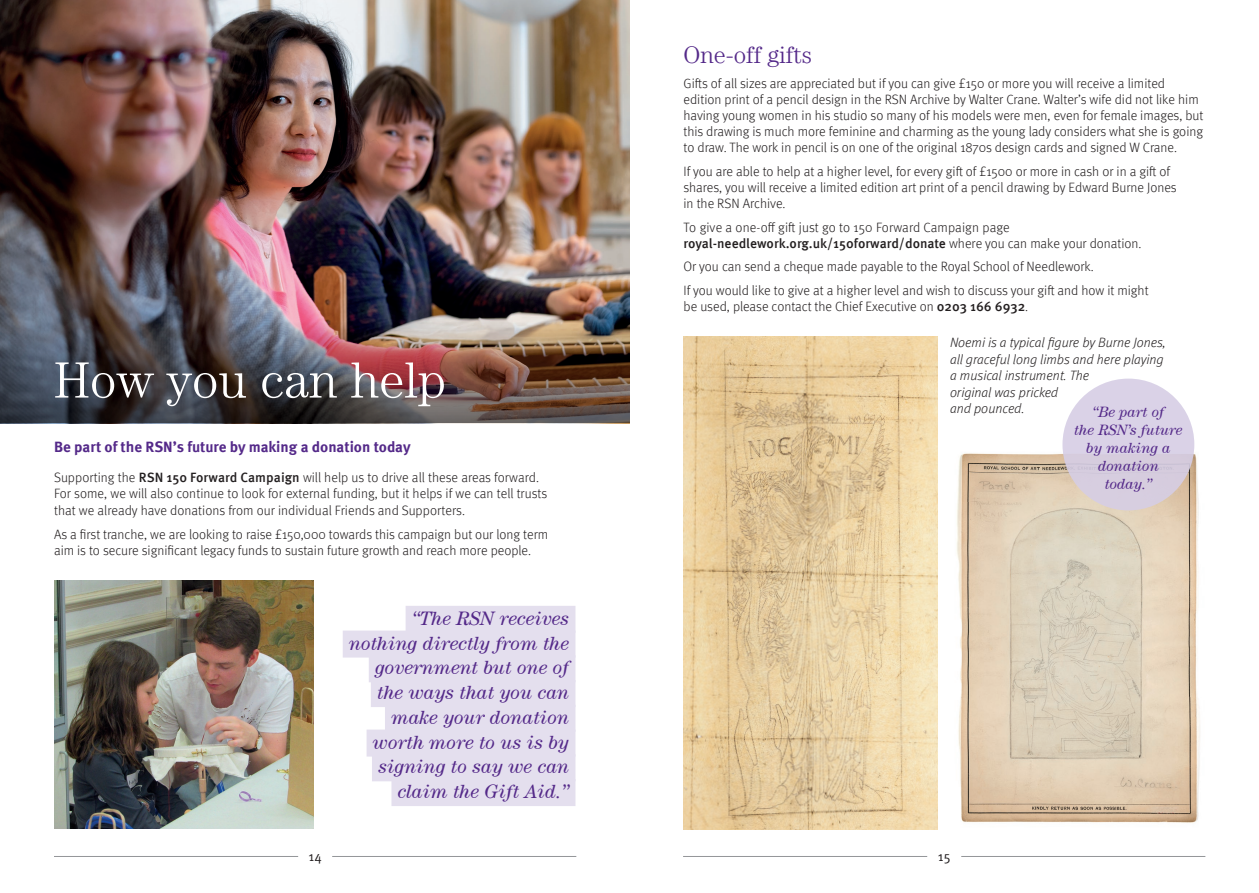
<style>
.page{position:relative;width:1259px;height:893px;background:#fff}
.page>*{position:absolute;margin:0;border:0;box-sizing:border-box;transform-origin:0 0}
.t1{font:300 51px "Century Std";color:#fff}
.t2{font:300 24px "Century Std";color:#542989}
.t3{font:italic 19.5px/24.8px "Century Std";color:#542989;text-align:right}
.t4{font:italic 15px/18px "Century Std";color:#542989;text-align:center}
.t5{font:700 15px "Meta Pro";color:#542989}
.t6{font:300 13.5px/16px "Meta Pro";color:#231f20}
.t7{font:italic 300 13.5px/16.5px "Meta Pro";color:#231f20}
.t8{font:13.5px "Meta Pro";color:#231f20}
.s1{font-weight:500}
</style>
<div class="page">
<img style="left:54px;top:580px;width:259px;height:249px">
<img style="left:0;top:0;width:629px;height:306px">
<img style="left:0;top:306px;width:629px;height:117px">
<div style="left:405px;top:606px;width:170px;height:27px;background:#e4dfee"></div>
<div style="left:343px;top:631px;width:232px;height:27px;background:#e4dfee"></div>
<div style="left:369px;top:655px;width:206px;height:27px;background:#e4dfee"></div>
<div style="left:371px;top:680px;width:204px;height:27px;background:#e4dfee"></div>
<div style="left:385px;top:705px;width:190px;height:27px;background:#e4dfee"></div>
<div style="left:366px;top:730px;width:209px;height:27px;background:#e4dfee"></div>
<div style="left:372px;top:754px;width:203px;height:27px;background:#e4dfee"></div>
<div style="left:391px;top:779px;width:184px;height:27px;background:#e4dfee"></div>
<img style="left:957px;top:446px;width:243px;height:377px">
<img style="left:683px;top:337px;width:254px;height:492px">
<div style="left:1062px;top:379px;width:132px;height:131px;background:#d6cee5;border-radius:50%"></div>
<hr style="left:54px;top:856px;width:244px;height:1px;background:#939598">
<hr style="left:683px;top:856px;width:244px;height:1px;background:#939598">
<hr style="left:332px;top:856px;width:244px;height:1px;background:#939598">
<hr style="left:961px;top:856px;width:244px;height:1px;background:#939598">
<h1 class="t1" style="left:54px;top:351px;width:393px">How you can help</h1>
<p class="t5" style="left:54px;top:435px;width:358px">Be part of the RSN’s future by making a donation today</p>
<p class="t6" style="left:54px;top:468px;width:495px;line-height:16.5px">Supporting the <span class="s1">RSN 150 Forward Campaign</span> will help us to drive all these areas forward.<br>For some, we will also continue to look for external funding, but it helps if we can tell trusts that we already have donations from our individual Friends and Supporters.</p>
<p class="t6" style="left:54px;top:525px;width:495px;line-height:16.5px">As a first tranche, we are looking to raise £150,000 towards this campaign but our long term aim is to secure significant legacy funds to sustain future growth and reach more people.</p>
<h3 class="t3" style="left:349px;top:606px;width:221px">“The RSN receives nothing directly from the government but one of the ways that you can make your donation worth more to us is by signing to say we can claim the Gift Aid.”</h3>
<h2 class="t2" style="left:683px;top:41px;width:130px">One-off gifts</h2>
<p class="t6" style="left:683px;top:74px;width:521px">Gifts of all sizes are appreciated but if you can give £150 or more you will receive a limited edition print of a pencil design in the RSN Archive by Walter Crane. Walter’s wife did not like him having young women in his studio so many of his models were men, even for female images, but this drawing is much more feminine and charming as the young lady considers what she is going to draw. The work in pencil is on one of the original 1870s design cards and signed W Crane.</p>
<p class="t6" style="left:683px;top:162px;width:495px">If you are able to help at a higher level, for every gift of £1500 or more in cash or in a gift of shares, you will receive a limited edition art print of a pencil drawing by Edward Burne Jones in the RSN Archive.</p>
<p class="t6" style="left:683px;top:218px;width:459px">To give a one-off gift just go to 150 Forward Campaign page <span class="s1">royal-needlework.org.uk/150forward/donate</span> where you can make your donation.</p>
<p class="t6" style="left:683px;top:254px;width:466px;line-height:23.5px">Or you can send a cheque made payable to the Royal School of Needlework.<br>If you would like to give at a higher level and wish to discuss your gift and how it might</p>
<p class="t6" style="left:683px;top:298px;width:346px">be used, please contact the Chief Executive on <span class="s1">0203 166 6932</span>.</p>
<p class="t7" style="left:950px;top:334px;width:217px">Noemi is a typical figure by Burne Jones, all graceful long limbs and here playing a musical instrument. The<br>original was pricked<br>and pounced.</p>
<p class="t4" style="left:1074px;top:402px;width:110px">“Be part of<br>the RSN’s future by making a donation today.”</p>
<p class="t8" style="left:308px;top:846px;width:15px">14</p>
<p class="t8" style="left:938px;top:846px;width:14px">15</p>
</div>
